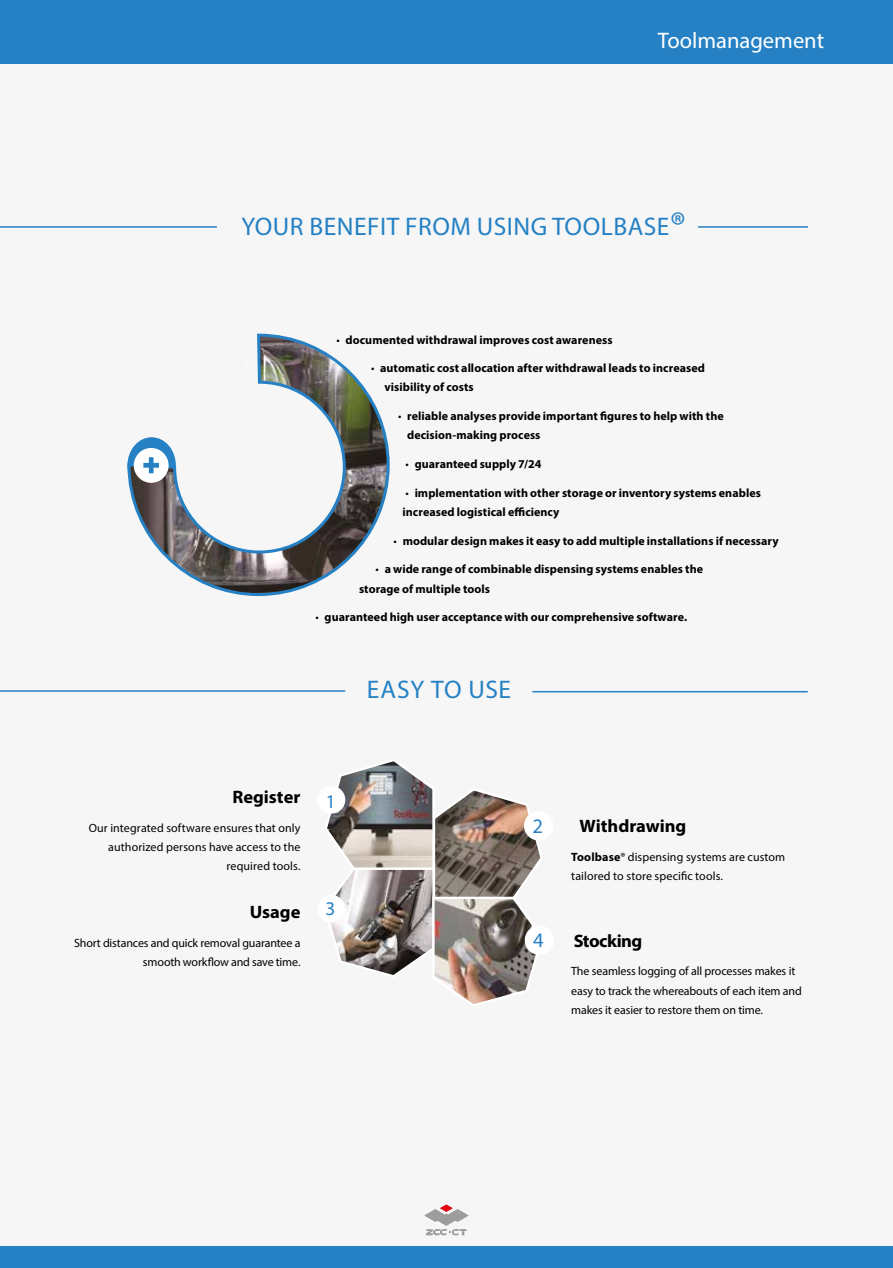
<style>
.page{position:relative;width:893px;height:1268px;background:#fff}
.page>*{position:absolute;margin:0;border:0;box-sizing:border-box;transform-origin:0 0}
.t1{font:37.5px "Myriad Pro";color:#2581c4}
.t2{font:25.5px "Myriad Pro";letter-spacing:.02em;color:#2581c4}
.t3{font:22.5px "Myriad Pro";color:#fff}
.t4{font:20.55px "Myriad Pro";color:#2581c4}
.t5{font:19.35px "Myriad Pro";color:#2581c4}
.t6{font:700 18px "Myriad Pro";color:#000}
.t7{font:700 18px "Myriad Pro";letter-spacing:-.03em;color:#000}
.t8{font:700 12px/19.2px "Myriad Pro";letter-spacing:.005em;color:#000}
.t9{font:12px/19.2px "Myriad Pro";letter-spacing:-.01em;color:#000;text-align:right}
.s1{font-weight:400}
.s2{font-weight:700}
</style>
<div class="page">
<div style="left:0;top:55px;width:893px;height:1191px;background:#f6f6f6"></div>
<svg style="left:424px;top:1204px;width:45px;height:30px"></svg>
<img style="left:327px;top:761px;width:217px;height:243px">
<div style="left:318px;top:785px;width:27px;height:28px;background:#fff;border-radius:50%"></div>
<div style="left:524px;top:810px;width:29px;height:30px;background:#fff;border-radius:50%"></div>
<div style="left:525px;top:925px;width:29px;height:29px;background:#fff;border-radius:50%"></div>
<div style="left:317px;top:894px;width:28px;height:28px;background:#fff;border-radius:50%"></div>
<hr style="left:532px;top:690px;width:276px;height:2px;background:#2581c4">
<hr style="left:698px;top:226px;width:110px;height:2px;background:#2581c4">
<svg style="left:127px;top:333px;width:263px;height:263px"></svg>
<div style="left:134px;top:448px;width:35px;height:34px;background:#fff;border-radius:50%"></div>
<svg style="left:143px;top:457px;width:16px;height:16px"></svg>
<hr style="left:0;top:690px;width:345px;height:1px;background:#2581c4">
<hr style="left:0;top:226px;width:217px;height:2px;background:#2581c4">
<div style="left:0;top:0;width:893px;height:64px;background:#2581c4"></div>
<div style="left:0;top:1246px;width:893px;height:21px;background:#2581c4"></div>
<h3 class="t3" style="left:658px;top:27px;width:168px">Toolmanagement</h3>
<h1 class="t1" style="left:670px;top:202px;width:17px">®</h1>
<h2 class="t2" style="left:241px;top:210px;width:430px">YOUR BENEFIT FROM USING TOOLBASE</h2>
<p class="t8" style="left:336px;top:329px;width:278px"><span class="s1">•</span> documented withdrawal improves cost awareness</p>
<p class="t8" style="left:384px;top:358px;width:322px;text-indent:-14px"><span class="s1">•</span> automatic cost allocation after withdrawal leads to increased visibility of costs</p>
<p class="t8" style="left:407px;top:406px;width:318px;text-indent:-9px"><span class="s1">•</span> reliable analyses provide important figures to help with the decision-making process</p>
<p class="t8" style="left:405px;top:454px;width:137px"><span class="s1">•</span> guaranteed supply 7/24</p>
<p class="t8" style="left:402px;top:482px;width:360px"><span class="s1">•</span> implementation with other storage or inventory systems enables increased logistical efficiency</p>
<p class="t8" style="left:393px;top:530px;width:387px"><span class="s1">•</span> modular design makes it easy to add multiple installations if necessary</p>
<p class="t8" style="left:359px;top:559px;width:346px;text-indent:16px"><span class="s1">•</span> a wide range of combinable dispensing systems enables the storage of multiple tools</p>
<p class="t8" style="left:315px;top:607px;width:373px"><span class="s1">•</span> guaranteed high user acceptance with our comprehensive software.</p>
<h2 class="t2" style="left:367px;top:673px;width:146px">EASY TO USE</h2>
<h3 class="t6" style="left:232px;top:785px;width:70px">Register</h3>
<h3 class="t5" style="left:326px;top:789px;width:11px">1</h3>
<p class="t9" style="left:89px;top:817px;width:213px">Our integrated software ensures that only authorized persons have access to the required tools.</p>
<h3 class="t4" style="left:533px;top:813px;width:12px">2</h3>
<h3 class="t6" style="left:579px;top:813px;width:108px">Withdrawing</h3>
<p class="t9" style="left:571px;top:846px;width:216px;text-align:left"><span class="s2">Toolbase</span>® dispensing systems are custom tailored to store specific tools.</p>
<h3 class="t6" style="left:250px;top:900px;width:52px">Usage</h3>
<h3 class="t5" style="left:326px;top:896px;width:11px">3</h3>
<p class="t9" style="left:74px;top:932px;width:228px">Short distances and quick removal guarantee a smooth workflow and save time.</p>
<h3 class="t4" style="left:533px;top:927px;width:12px">4</h3>
<h3 class="t7" style="left:574px;top:928px;width:70px">Stocking</h3>
<p class="t9" style="left:571px;top:961px;width:232px;text-align:left">The seamless logging of all processes makes it easy to track the whereabouts of each item and makes it easier to restore them on time.</p>
</div>
